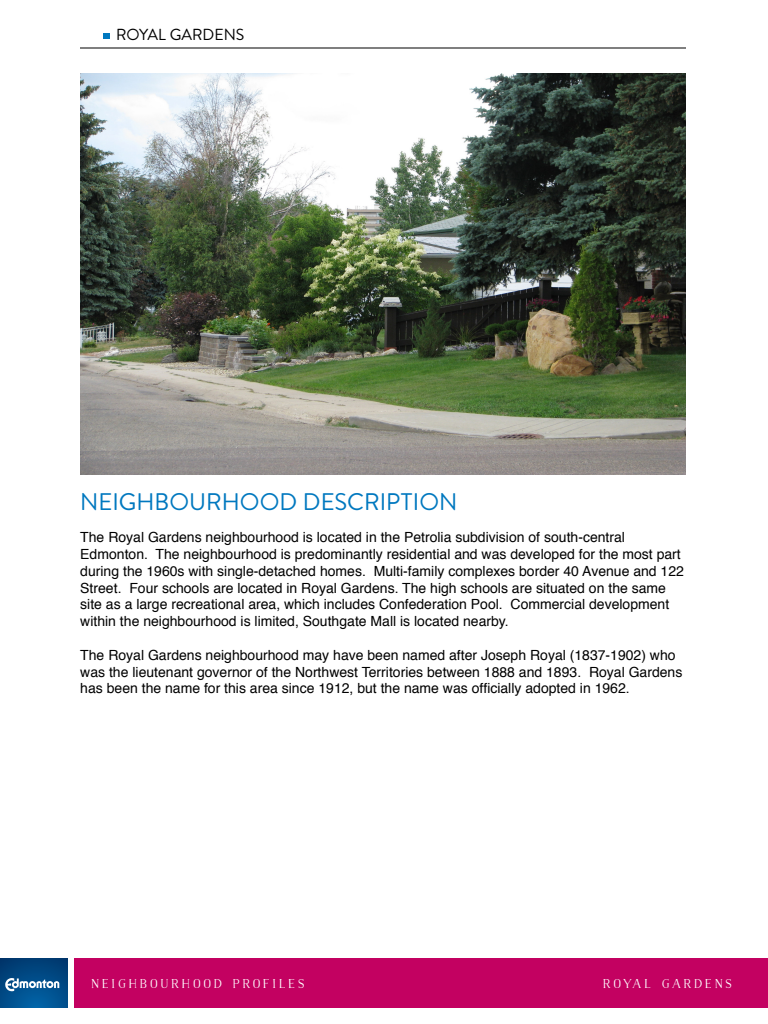
<style>
.page{position:relative;width:768px;height:1024px;background:#fff}
.page>*{position:absolute;margin:0;border:0;box-sizing:border-box;transform-origin:0 0}
.t1{font:24px "Brandon Text";color:#0078bf}
.t2{font:16px "Brandon Text";color:#000}
.t3{font:14px/16.8px "Helvetica";color:#000}
.t4{font:700 12px "Naive";letter-spacing:.2em;color:#fff}
</style>
<div class="page">
<div style="left:0;top:958px;width:68px;height:50px;background:linear-gradient(to bottom,#00396f,#015999)"></div>
<svg style="left:5px;top:978px;width:54px;height:13px"></svg>
<div style="left:74px;top:958px;width:694px;height:50px;background:#c30161"></div>
<hr style="left:80px;top:48px;width:606px;height:1px;background:#000">
<svg style="left:104px;top:34px;width:6px;height:5px"></svg>
<img style="left:80px;top:73px;width:606px;height:402px">
<p class="t2" style="left:116px;top:23px;width:130px">ROYAL GARDENS</p>
<h1 class="t1" style="left:80px;top:485px;width:379px">NEIGHBOURHOOD DESCRIPTION</h1>
<p class="t3" style="left:80px;top:529px;width:605px">The Royal Gardens neighbourhood is located in the Petrolia subdivision of south-central Edmonton. The neighbourhood is predominantly residential and was developed for the most part during the 1960s with single-detached homes. Multi-family complexes border 40 Avenue and 122<br>Street. Four schools are located in Royal Gardens. The high schools are situated on the same site as a large recreational area, which includes Confederation Pool. Commercial development within the neighbourhood is limited, Southgate Mall is located nearby.</p>
<p class="t3" style="left:80px;top:647px;width:604px">The Royal Gardens neighbourhood may have been named after Joseph Royal (1837-1902) who was the lieutenant governor of the Northwest Territories between 1888 and 1893. Royal Gardens has been the name for this area since 1912, but the name was officially adopted in 1962.</p>
<p class="t4" style="left:91px;top:976px;width:215px">NEIGHBOURHOOD PROFILES</p>
<p class="t4" style="left:603px;top:976px;width:131px">ROYAL GARDENS</p>
</div>
